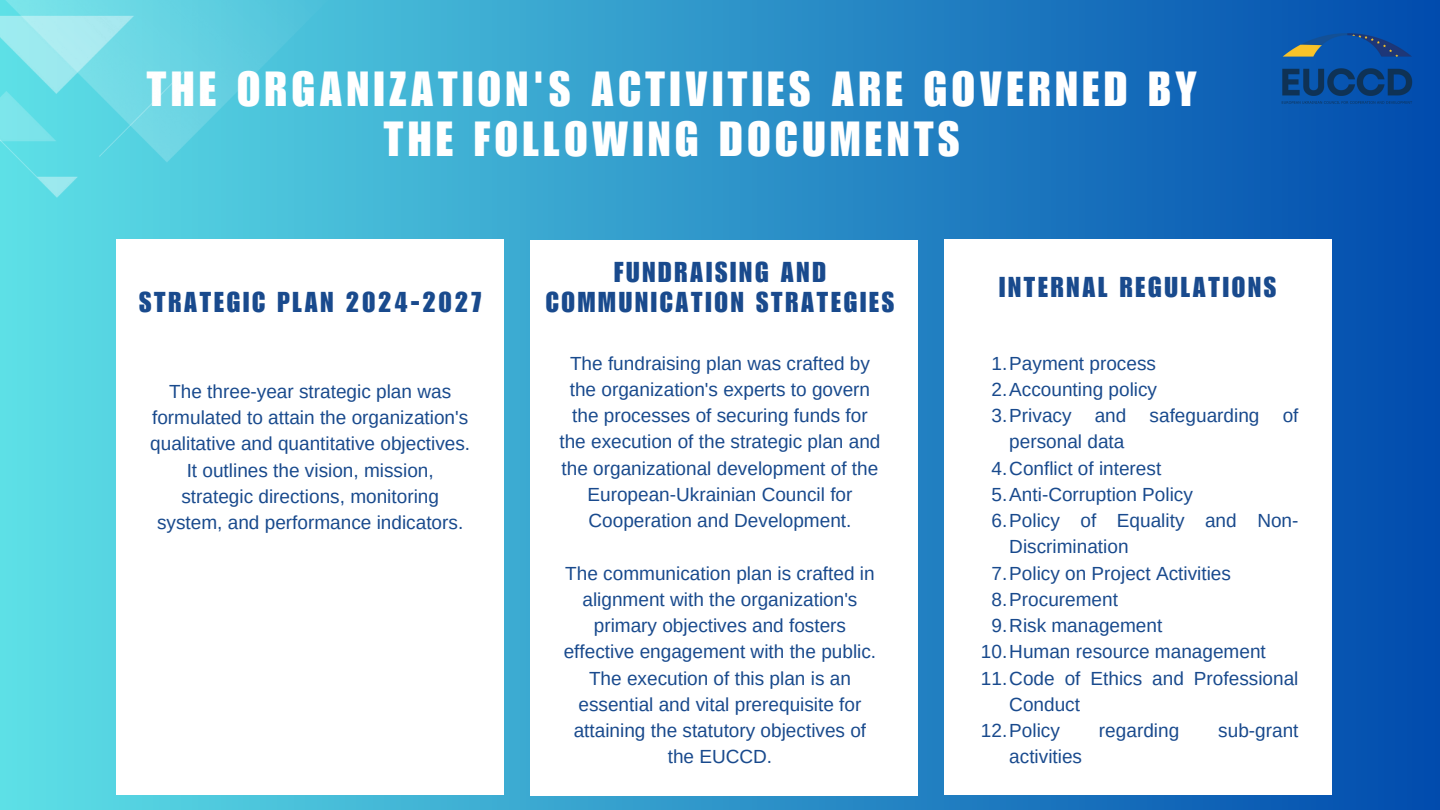
<style>
.page{position:relative;width:1440px;height:810px;background:#fff}
.page>*{position:absolute;margin:0;border:0;box-sizing:border-box;transform-origin:0 0}
.t1{font:48px/50.2px "Impact LT Std";letter-spacing:.1em;color:#fff;text-align:center}
.t2{font:28px/29.2px "Impact LT Std";letter-spacing:.1em;color:#194a8d;text-align:center}
.t3{font:19px/26.2px "Arimo";color:#194a8d;text-align:center}
</style>
<div class="page">
<div style="left:0;top:0;width:1440px;height:810px;background:linear-gradient(to right,#5ee0e6,#004bad)"></div>
<img style="left:0;top:0;width:344px;height:197px">
<div style="left:117px;top:239px;width:387px;height:556px;background:#fff"></div>
<div style="left:530px;top:240px;width:388px;height:555px;background:#fff"></div>
<div style="left:944px;top:239px;width:387px;height:556px;background:#fff"></div>
<img style="left:1273px;top:16px;width:148px;height:106px">
<p class="t1" style="left:147px;top:70px;width:1051px">THE ORGANIZATION'S ACTIVITIES ARE GOVERNED BY<br>THE FOLLOWING DOCUMENTS</p>
<h1 class="t2" style="left:139px;top:291px;width:344px">STRATEGIC PLAN 2024-2027</h1>
<p class="t3" style="left:150px;top:378px;width:321px">The three-year strategic plan was formulated to attain the organization's qualitative and quantitative objectives.<br>It outlines the vision, mission, strategic directions, monitoring system, and performance indicators.</p>
<p class="t2" style="left:546px;top:262px;width:350px">FUNDRAISING AND<br>COMMUNICATION STRATEGIES</p>
<h2 class="t3" style="left:559px;top:350px;width:323px">The fundraising plan was crafted by the organization's experts to govern the processes of securing funds for the execution of the strategic plan and the organizational development of the European-Ukrainian Council for Cooperation and Development.</h2>
<p class="t3" style="left:564px;top:560px;width:314px">The communication plan is crafted in alignment with the organization's primary objectives and fosters effective engagement with the public.<br>The execution of this plan is an essential and vital prerequisite for attaining the statutory objectives of the EUCCD.</p>
<h2 class="t2" style="left:999px;top:276px;width:279px">INTERNAL REGULATIONS</h2>
<p class="t3" style="left:992px;top:350px;width:166px">1.Payment process</p>
<h2 class="t3" style="left:992px;top:376px;width:167px">2.Accounting policy</h2>
<p class="t3" style="left:1009px;top:403px;width:291px;text-align:left;text-indent:-18px">3.Privacy and safeguarding of personal data</p>
<p class="t3" style="left:992px;top:455px;width:171px">4.Conflict of interest</p>
<p class="t3" style="left:992px;top:481px;width:203px">5.Anti-Corruption Policy</p>
<p class="t3" style="left:1009px;top:508px;width:291px;text-align:left;text-indent:-18px">6.Policy of Equality and Non-<br>Discrimination</p>
<p class="t3" style="left:992px;top:560px;width:241px">7.Policy on Project Activities</p>
<p class="t3" style="left:992px;top:586px;width:128px">8.Procurement</p>
<p class="t3" style="left:992px;top:613px;width:172px">9.Risk management</p>
<p class="t3" style="left:981px;top:639px;width:286px">10.Human resource management</p>
<p class="t3" style="left:1009px;top:665px;width:291px;text-align:left;text-indent:-28px">11.Code of Ethics and Professional<br>Conduct</p>
<p class="t3" style="left:981px;top:718px;width:80px">12.Policy</p>
<p class="t3" style="left:1099px;top:718px;width:82px">regarding</p>
<p class="t3" style="left:1218px;top:718px;width:82px">sub-grant</p>
<p class="t3" style="left:1009px;top:744px;width:74px">activities</p>
</div>
